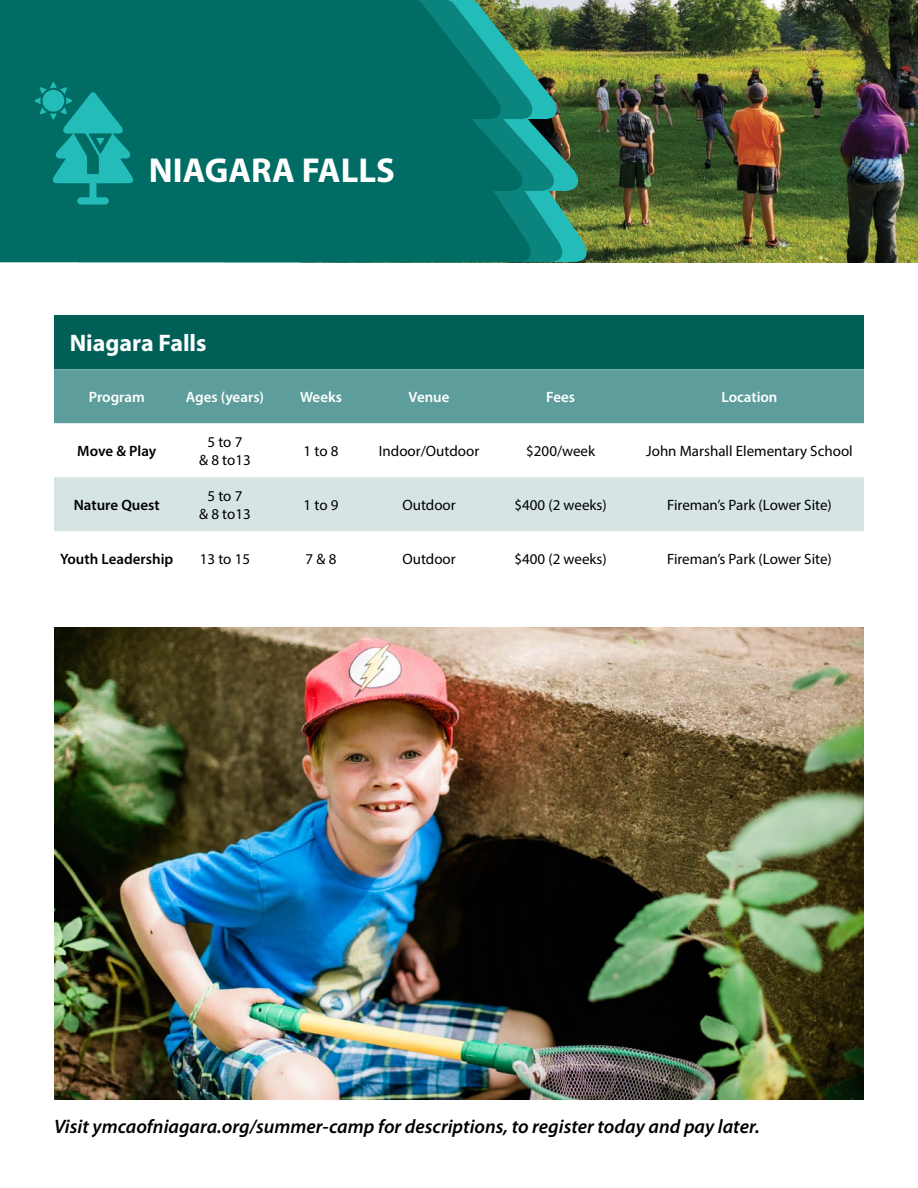
<style>
.page{position:relative;width:918px;height:1188px;background:#fff}
.page>*{position:absolute;margin:0;border:0;box-sizing:border-box;transform-origin:0 0}
.t1{font:700 34.8px "Myriad Pro";color:#fff}
.t2{font:700 24px "Myriad Pro";color:#fff}
.t3{font:italic 600 19.5px "Myriad Pro";color:#000}
.t4{font:15px/18px "Myriad Pro";color:#000;text-align:center}
.t5{font:600 15px "Myriad Pro";color:#fff}
.t6{font:600 15px "Myriad Pro";color:#000}
</style>
<div class="page">
<img style="left:597px;top:0;width:321px;height:262px">
<img style="left:562px;top:0;width:35px;height:262px">
<img style="left:541px;top:0;width:21px;height:262px">
<svg style="left:0;top:0;width:541px;height:262px;background:#036f66"></svg>
<svg style="left:35px;top:82px;width:102px;height:123px;background:#0d8a84"></svg>
<div style="left:54px;top:315px;width:810px;height:54px;background:#005f57"></div>
<div style="left:54px;top:369px;width:810px;height:54px;background:#5d9e9c"></div>
<div style="left:54px;top:477px;width:810px;height:54px;background:#d6e5e4"></div>
<img style="left:54px;top:627px;width:810px;height:473px">
<h1 class="t1" style="left:149px;top:147px;width:248px">NIAGARA FALLS</h1>
<h2 class="t2" style="left:70px;top:327px;width:138px">Niagara Falls</h2>
<p class="t5" style="left:89px;top:387px;width:57px">Program</p>
<p class="t5" style="left:186px;top:387px;width:80px">Ages (years)</p>
<p class="t5" style="left:300px;top:387px;width:43px">Weeks</p>
<p class="t5" style="left:409px;top:387px;width:43px">Venue</p>
<p class="t5" style="left:546px;top:387px;width:30px">Fees</p>
<p class="t5" style="left:721px;top:387px;width:58px">Location</p>
<p class="t6" style="left:77px;top:441px;width:81px">Move &amp; Play</p>
<p class="t4" style="left:199px;top:433px;width:53px">5 to 7<br>&amp; 8 to13</p>
<p class="t4" style="left:304px;top:442px;width:36px">1 to 8</p>
<p class="t4" style="left:379px;top:442px;width:102px">Indoor/Outdoor</p>
<p class="t4" style="left:526px;top:442px;width:70px">$200/week</p>
<p class="t4" style="left:646px;top:442px;width:208px">John Marshall Elementary School</p>
<p class="t6" style="left:74px;top:495px;width:87px">Nature Quest</p>
<p class="t4" style="left:199px;top:487px;width:53px">5 to 7<br>&amp; 8 to13</p>
<p class="t4" style="left:304px;top:496px;width:36px">1 to 9</p>
<p class="t4" style="left:402px;top:496px;width:55px">Outdoor</p>
<p class="t4" style="left:515px;top:496px;width:94px">$400 (2 weeks)</p>
<p class="t4" style="left:667px;top:496px;width:166px">Fireman’s Park (Lower Site)</p>
<p class="t6" style="left:60px;top:549px;width:114px">Youth Leadership</p>
<p class="t4" style="left:200px;top:550px;width:52px">13 to 15</p>
<p class="t4" style="left:306px;top:550px;width:32px">7 &amp; 8</p>
<p class="t4" style="left:402px;top:550px;width:55px">Outdoor</p>
<p class="t4" style="left:515px;top:550px;width:94px">$400 (2 weeks)</p>
<p class="t4" style="left:667px;top:550px;width:166px">Fireman’s Park (Lower Site)</p>
<h3 class="t3" style="left:54px;top:1114px;width:707px">Visit ymcaofniagara.org/summer-camp for descriptions, to register today and pay later.</h3>
</div>
